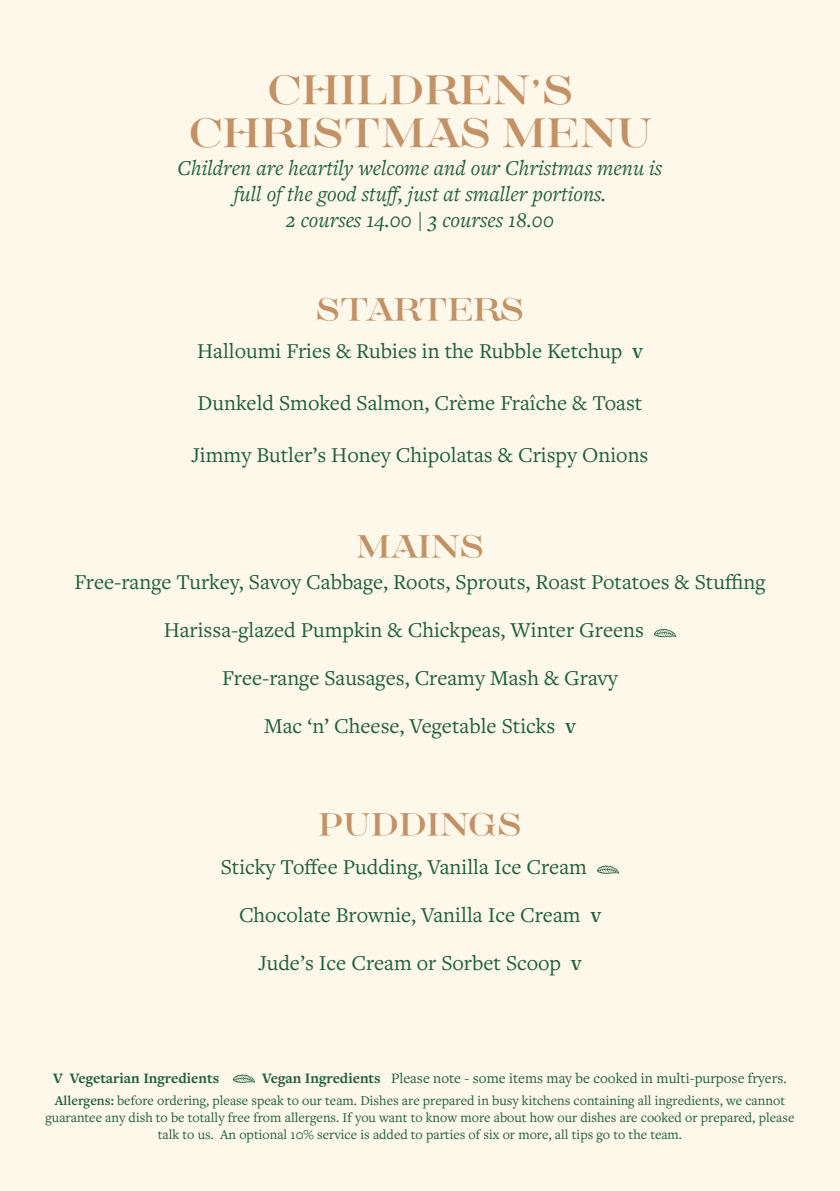
<style>
.page{position:relative;width:840px;height:1191px;background:#fff}
.page>*{position:absolute;margin:0;border:0;box-sizing:border-box;transform-origin:0 0}
.t1{font:36px/43.2px "Saint Nicholas Star PERSONAL";letter-spacing:.08em;color:#c29266;text-align:center}
.t2{font:28px "Saint Nicholas Star PERSONAL";letter-spacing:.075em;color:#c29266}
.t3{font:22px "Freight Text Pro";color:#1e5d3a}
.t4{font:italic 22px/26.4px "Freight Text Pro";color:#1e5d3a;text-align:center}
.t5{font:15px "Freight Text Pro";color:#1e5d3a}
.t6{font:700 15px "Freight Text Pro";color:#1e5d3a}
.t7{font:14px/16.8px "Freight Text Pro";color:#1e5d3a;text-align:center}
.s1{font-weight:700;font-size:16px}
.s2{font-weight:700}
.s3{font-weight:600}
</style>
<div class="page">
<div style="left:0;top:0;width:839px;height:1191px;background:#fef8eb"></div>
<svg style="left:654px;top:629px;width:22px;height:9px"></svg>
<svg style="left:597px;top:865px;width:22px;height:9px"></svg>
<svg style="left:233px;top:1074px;width:22px;height:9px"></svg>
<h1 class="t1" style="left:189px;top:64px;width:463px">CHILDREN’S<br>CHRISTMAS MENU</h1>
<p class="t4" style="left:177px;top:154px;width:486px">Children are heartily welcome and our Christmas menu is full of the good stuff, just at smaller portions.<br>2 courses 14.00 | 3 courses 18.00</p>
<p class="t2" style="left:317px;top:287px;width:207px">STARTERS</p>
<p class="t3" style="left:197px;top:336px;width:447px">Halloumi Fries &amp; Rubies in the Rubble Ketchup <span class="s1">V</span></p>
<p class="t3" style="left:197px;top:388px;width:446px">Dunkeld Smoked Salmon, Crème Fraîche &amp; Toast</p>
<p class="t3" style="left:191px;top:440px;width:458px">Jimmy Butler’s Honey Chipolatas &amp; Crispy Onions</p>
<p class="t2" style="left:356px;top:523px;width:128px">MAINS</p>
<p class="t3" style="left:74px;top:567px;width:692px">Free-range Turkey, Savoy Cabbage, Roots, Sprouts, Roast Potatoes &amp; Stuffing</p>
<p class="t3" style="left:164px;top:615px;width:481px">Harissa-glazed Pumpkin &amp; Chickpeas, Winter Greens</p>
<p class="t3" style="left:222px;top:663px;width:396px">Free-range Sausages, Creamy Mash &amp; Gravy</p>
<p class="t3" style="left:264px;top:711px;width:313px">Mac ‘n’ Cheese, Vegetable Sticks <span class="s1">V</span></p>
<p class="t2" style="left:319px;top:802px;width:203px">PUDDINGS</p>
<p class="t3" style="left:220px;top:852px;width:367px">Sticky Toffee Pudding, Vanilla Ice Cream</p>
<p class="t3" style="left:239px;top:900px;width:363px">Chocolate Brownie, Vanilla Ice Cream <span class="s1">V</span></p>
<p class="t3" style="left:258px;top:948px;width:324px">Jude’s Ice Cream or Sorbet Scoop <span class="s1">V</span></p>
<p class="t6" style="left:53px;top:1068px;width:167px">V Vegetarian Ingredients</p>
<p class="t5" style="left:262px;top:1068px;width:526px"><span class="s2">Vegan Ingredients</span> Please note - some items may be cooked in multi-purpose fryers.</p>
<p class="t7" style="left:45px;top:1092px;width:750px"><span class="s3">Allergens:</span> before ordering, please speak to our team. Dishes are prepared in busy kitchens containing all ingredients, we cannot guarantee any dish to be totally free from allergens. If you want to know more about how our dishes are cooked or prepared, please talk to us. An optional 10% service is added to parties of six or more, all tips go to the team.</p>
</div>
